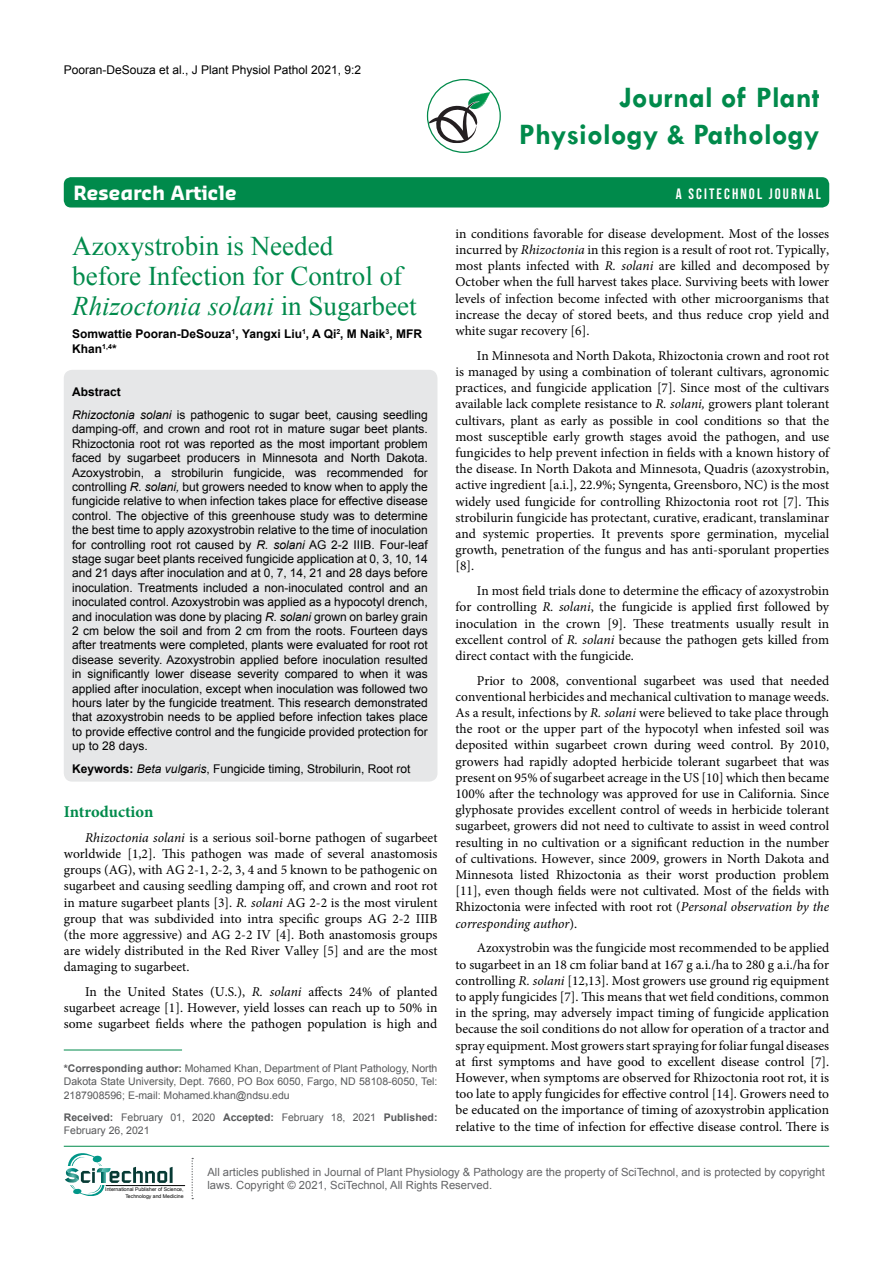
<style>
.page{position:relative;width:893px;height:1263px;background:#fff}
.page>*{position:absolute;margin:0;border:0;box-sizing:border-box;transform-origin:0 0}
.t1{font:700 30px/37.5px "Tw Cen";color:#008a4b;text-align:right}
.t2{font:27px/30px "Times New Roman";color:#008a4b}
.t3{font:700 19.2px "Sansa";color:#fff}
.t4{font:700 16.5px "Minion Pro";letter-spacing:-.005em;color:#008a4b}
.t5{font:15px "Bebas Neue";letter-spacing:.14em;color:#fff}
.t6{font:13.5px/16.2px "Minion Pro";color:#000;text-align:justify}
.t7{font:12px/14.4px "Arial";color:#000}
.t8{font:700 12px/14.4px "Arial";color:#000}
.t9{font:11.25px/13.5px "Arial";color:#636466}
.t10{font:10.5px/13.5px "Arial";color:#58595b;text-align:justify}
.t11{font:5.1px/6.1px "Arial";color:#000;text-align:right}
.s1{font-style:italic}
.s2{font-weight:700}
</style>
<div class="page">
<div style="left:64px;top:177px;width:765px;height:30px;background:#008a4b;border-radius:7px"></div>
<hr style="left:64px;top:1146px;width:765px;height:1px;background:#008a4b">
<svg style="left:429px;top:92px;width:61px;height:51px"></svg>
<div style="left:427px;top:79px;width:74px;height:74px;border:1px solid #008a4a;border-radius:50%"></div>
<hr style="left:106px;top:1185px;width:79px;height:1px;background:#000">
<svg style="left:192px;top:1158px;width:1px;height:41px"></svg>
<svg style="left:65px;top:1153px;width:108px;height:43px"></svg>
<div style="left:64px;top:370px;width:373px;height:412px;background:#e6e7e8;border-radius:9px"></div>
<hr style="left:64px;top:1049px;width:118px;height:1px;background:#008a4b">
<p class="t7" style="left:64px;top:62px;width:299px">Pooran-DeSouza et al., J Plant Physiol Pathol 2021, 9:2</p>
<h1 class="t1" style="left:519px;top:78px;width:302px">Journal of Plant<br>Physiology &amp; Pathology</h1>
<h3 class="t3" style="left:74px;top:181px;width:165px">Research Article</h3>
<p class="t5" style="left:676px;top:185px;width:147px">A SCITECHNOL JOURNAL</p>
<h2 class="t2" style="left:72px;top:231px;width:346px">Azoxystrobin is Needed<br>before Infection for Control of<br><span class="s1">Rhizoctonia solani</span> in Sugarbeet</h2>
<p class="t8" style="left:72px;top:327px;width:351px">Somwattie Pooran-DeSouza<sup>1</sup>, Yangxi Liu<sup>1</sup>, A Qi<sup>2</sup>, M Naik<sup>3</sup>, MFR<br>Khan<sup>1,4</sup>*</p>
<p class="t7" style="left:72px;top:380px;width:357px;line-height:23px"><span class="s2">Abstract<br></span><span class="s1">Rhizoctonia solani</span> is pathogenic to sugar beet, causing seedling</p>
<p class="t7" style="left:72px;top:422px;width:357px;text-align:justify">damping-off, and crown and root rot in mature sugar beet plants.<br>Rhizoctonia root rot was reported as the most important problem faced by sugarbeet producers in Minnesota and North Dakota.<br>Azoxystrobin, a strobilurin fungicide, was recommended for controlling <span class="s1">R. solani,</span> but growers needed to know when to apply the fungicide relative to when infection takes place for effective disease control. The objective of this greenhouse study was to determine the best time to apply azoxystrobin relative to the time of inoculation for controlling root rot caused by <span class="s1">R. solani</span> AG 2-2 IIIB. Four-leaf stage sugar beet plants received fungicide application at 0, 3, 10, 14 and 21 days after inoculation and at 0, 7, 14, 21 and 28 days before inoculation. Treatments included a non-inoculated control and an inoculated control. Azoxystrobin was applied as a hypocotyl drench, and inoculation was done by placing <span class="s1">R. solani</span> grown on barley grain 2 cm below the soil and from 2 cm from the roots. Fourteen days after treatments were completed, plants were evaluated for root rot disease severity. Azoxystrobin applied before inoculation resulted in significantly lower disease severity compared to when it was applied after inoculation, except when inoculation was followed two hours later by the fungicide treatment. This research demonstrated that azoxystrobin needs to be applied before infection takes place to provide effective control and the fungicide provided protection for up to 28 days.</p>
<p class="t7" style="left:72px;top:762px;width:340px"><span class="s2">Keywords:</span> <span class="s1">Beta vulgaris</span>, Fungicide timing, Strobilurin, Root rot</p>
<p class="t4" style="left:64px;top:800px;width:91px">Introduction</p>
<p class="t6" style="left:64px;top:829px;width:375px;text-indent:21px"><span class="s1">Rhizoctonia solani</span> is a serious soil-borne pathogen of sugarbeet worldwide [1,2]. This pathogen was made of several anastomosis groups (AG), with AG 2-1, 2-2, 3, 4 and 5 known to be pathogenic on sugarbeet and causing seedling damping off, and crown and root rot in mature sugarbeet plants [3]. <span class="s1">R. solani</span> AG 2-2 is the most virulent group that was subdivided into intra specific groups AG 2-2 IIIB (the more aggressive) and AG 2-2 IV [4]. Both anastomosis groups are widely distributed in the Red River Valley [5] and are the most damaging to sugarbeet.</p>
<p class="t6" style="left:64px;top:984px;width:375px;text-indent:21px">In the United States (U.S.), <span class="s1">R. solani</span> affects 24% of planted sugarbeet acreage [1]. However, yield losses can reach up to 50% in some sugarbeet fields where the pathogen population is high and</p>
<p class="t10" style="left:64px;top:1061px;width:375px"><span class="s2">*Corresponding author:</span> Mohamed Khan, Department of Plant Pathology, North Dakota State University, Dept. 7660, PO Box 6050, Fargo, ND 58108-6050, Tel:<br>2187908596; E-mail: Mohamed.khan@ndsu.edu</p>
<p class="t10" style="left:64px;top:1110px;width:375px"><span class="s2">Received:</span> February 01, 2020 <span class="s2">Accepted:</span> February 18, 2021 <span class="s2">Published:<br></span>February 26, 2021</p>
<p class="t6" style="left:455px;top:225px;width:375px">in conditions favorable for disease development. Most of the losses incurred by <span class="s1">Rhizoctonia</span> in this region is a result of root rot. Typically, most plants infected with <span class="s1">R. solani</span> are killed and decomposed by October when the full harvest takes place. Surviving beets with lower levels of infection become infected with other microorganisms that increase the decay of stored beets, and thus reduce crop yield and white sugar recovery [6].</p>
<p class="t6" style="left:455px;top:347px;width:375px;text-indent:21px">In Minnesota and North Dakota, Rhizoctonia crown and root rot is managed by using a combination of tolerant cultivars, agronomic practices, and fungicide application [7]. Since most of the cultivars available lack complete resistance to <span class="s1">R. solani,</span> growers plant tolerant cultivars, plant as early as possible in cool conditions so that the most susceptible early growth stages avoid the pathogen, and use fungicides to help prevent infection in fields with a known history of the disease. In North Dakota and Minnesota, Quadris (azoxystrobin, active ingredient [a.i.], 22.9%; Syngenta, Greensboro, NC) is the most widely used fungicide for controlling Rhizoctonia root rot [7]. This strobilurin fungicide has protectant, curative, eradicant, translaminar and systemic properties. It prevents spore germination, mycelial growth, penetration of the fungus and has anti-sporulant properties [8].</p>
<p class="t6" style="left:455px;top:583px;width:375px;text-indent:21px">In most field trials done to determine the efficacy of azoxystrobin for controlling <span class="s1">R. solani</span>, the fungicide is applied first followed by inoculation in the crown [9]. These treatments usually result in excellent control of <span class="s1">R. solani</span> because the pathogen gets killed from direct contact with the fungicide.</p>
<p class="t6" style="left:455px;top:672px;width:375px;text-indent:21px">Prior to 2008, conventional sugarbeet was used that needed conventional herbicides and mechanical cultivation to manage weeds.<br>As a result, infections by <span class="s1">R. solani</span> were believed to take place through the root or the upper part of the hypocotyl when infested soil was deposited within sugarbeet crown during weed control. By 2010, growers had rapidly adopted herbicide tolerant sugarbeet that was present on 95% of sugarbeet acreage in the US [10] which then became 100% after the technology was approved for use in California. Since glyphosate provides excellent control of weeds in herbicide tolerant sugarbeet, growers did not need to cultivate to assist in weed control resulting in no cultivation or a significant reduction in the number of cultivations. However, since 2009, growers in North Dakota and Minnesota listed Rhizoctonia as their worst production problem [11], even though fields were not cultivated. Most of the fields with Rhizoctonia were infected with root rot (<span class="s1">Personal observation by the corresponding author</span>).</p>
<p class="t6" style="left:455px;top:940px;width:375px;text-indent:21px">Azoxystrobin was the fungicide most recommended to be applied to sugarbeet in an 18 cm foliar band at 167 g a.i./ha to 280 g a.i./ha for controlling <span class="s1">R. solani</span> [12,13]. Most growers use ground rig equipment to apply fungicides [7]. This means that wet field conditions, common in the spring, may adversely impact timing of fungicide application because the soil conditions do not allow for operation of a tractor and spray equipment. Most growers start spraying for foliar fungal diseases at first symptoms and have good to excellent disease control [7].<br>However, when symptoms are observed for Rhizoctonia root rot, it is too late to apply fungicides for effective control [14]. Growers need to be educated on the importance of timing of azoxystrobin application relative to the time of infection for effective disease control. There is</p>
<p class="t11" style="left:105px;top:1186px;width:80px">International Publisher of Science,<br>Technology and Medicine</p>
<p class="t9" style="left:207px;top:1165px;width:619px">All articles published in Journal of Plant Physiology &amp; Pathology are the property of SciTechnol, and is protected by copyright laws. Copyright © 2021, SciTechnol, All Rights Reserved.</p>
</div>
